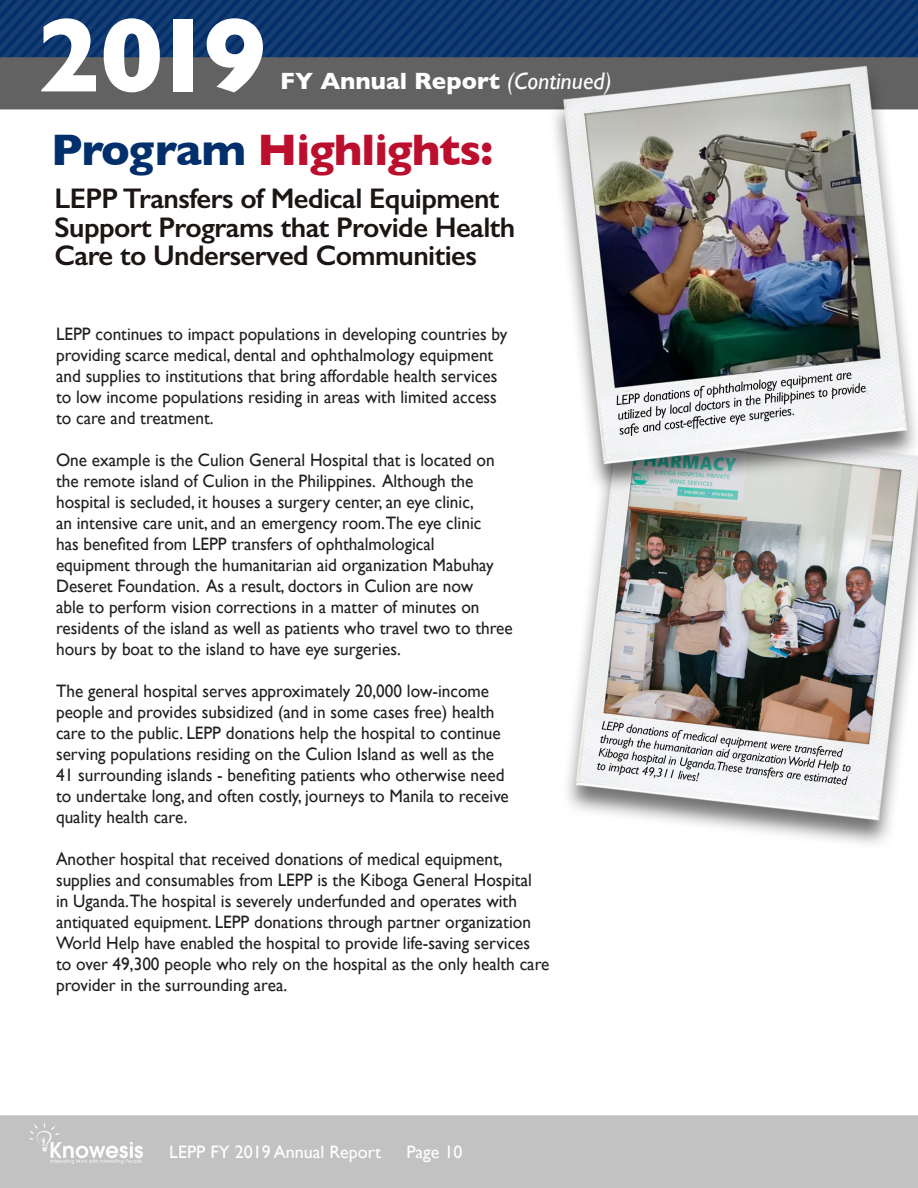
<style>
.page{position:relative;width:918px;height:1188px;background:#fff}
.page>*{position:absolute;margin:0;border:0;box-sizing:border-box;transform-origin:0 0}
.t1{font:700 106.5px "Gill Sans";color:#fff}
.t2{font:700 45px "Gill Sans";letter-spacing:-.02em;color:#bc0f2e}
.t3{font:600 28.5px "Gill Sans";letter-spacing:-.02em;color:#1b1513}
.t4{font:700 24px "Gill Sans";color:#fff}
.t5{font:18px/21px "Gill Sans";color:#231f20;scale:.96 1}
.t6{font:18px "Gill Sans";color:#fff}
.s1{font-weight:400;font-style:italic}
.s2{color:#002f6c}
</style>
<div class="page">
<img style="left:0;top:0;width:918px;height:1188px">
<p class="t1" style="left:37px;top:-29px;width:231px">2019</p>
<p class="t4" style="left:280px;top:61px;width:333px">FY Annual Report <span class="s1">(Continued)</span></p>
<p class="t2" style="left:51px;top:114px;width:443px"><span class="s2">Program</span> Highlights:</p>
<p class="t3" style="left:55px;top:181px;width:446px">LEPP Transfers of Medical Equipment</p>
<p class="t3" style="left:55px;top:210px;width:462px">Support Programs that Provide Health</p>
<p class="t3" style="left:55px;top:238px;width:424px">Care to Underserved Communities</p>
<p class="t5" style="left:56px;top:324px;width:472px">LEPP continues to impact populations in developing countries by</p>
<p class="t5" style="left:56px;top:345px;width:457px">providing scarce medical, dental and ophthalmology equipment</p>
<p class="t5" style="left:56px;top:366px;width:461px">and supplies to institutions that bring affordable health services</p>
<p class="t5" style="left:56px;top:387px;width:461px">to low income populations residing in areas with limited access</p>
<p class="t5" style="left:56px;top:408px;width:166px">to care and treatment.</p>
<p class="t5" style="left:56px;top:450px;width:458px">One example is the Culion General Hospital that is located on</p>
<p class="t5" style="left:56px;top:471px;width:436px">the remote island of Culion in the Philippines. Although the</p>
<p class="t5" style="left:56px;top:492px;width:437px">hospital is secluded, it houses a surgery center, an eye clinic,</p>
<p class="t5" style="left:56px;top:513px;width:445px">an intensive care unit, and an emergency room.The eye clinic</p>
<p class="t5" style="left:56px;top:534px;width:396px">has benefited from LEPP transfers of ophthalmological</p>
<p class="t5" style="left:56px;top:555px;width:457px">equipment through the humanitarian aid organization Mabuhay</p>
<p class="t5" style="left:56px;top:576px;width:436px">Deseret Foundation. As a result, doctors in Culion are now</p>
<p class="t5" style="left:56px;top:597px;width:443px">able to perform vision corrections in a matter of minutes on</p>
<p class="t5" style="left:56px;top:618px;width:477px">residents of the island as well as patients who travel two to three hours by boat to the island to have eye surgeries.</p>
<p class="t5" style="left:56px;top:681px;width:453px">The general hospital serves approximately 20,000 low-income</p>
<p class="t5" style="left:56px;top:702px;width:458px">people and provides subsidized (and in some cases free) health</p>
<p class="t5" style="left:56px;top:723px;width:465px">care to the public. LEPP donations help the hospital to continue</p>
<p class="t5" style="left:56px;top:744px;width:458px">serving populations residing on the Culion Island as well as the</p>
<p class="t5" style="left:56px;top:765px;width:469px">41 surrounding islands - benefiting patients who otherwise need</p>
<p class="t5" style="left:56px;top:786px;width:473px">to undertake long, and often costly, journeys to Manila to receive</p>
<p class="t5" style="left:56px;top:807px;width:138px">quality health care.</p>
<p class="t5" style="left:56px;top:849px;width:467px">Another hospital that received donations of medical equipment,</p>
<p class="t5" style="left:56px;top:870px;width:516px">supplies and consumables from LEPP is the Kiboga General Hospital<br>in Uganda.The hospital is severely underfunded and operates with antiquated equipment. LEPP donations through partner organization World Help have enabled the hospital to provide life-saving services to over 49,300 people who rely on the hospital as the only health care provider in the surrounding area.</p>
<p class="t6" style="left:169px;top:1142px;width:214px">LEPP FY 2019 Annual Report</p>
<p class="t6" style="left:406px;top:1142px;width:58px">Page 10</p>
</div>
